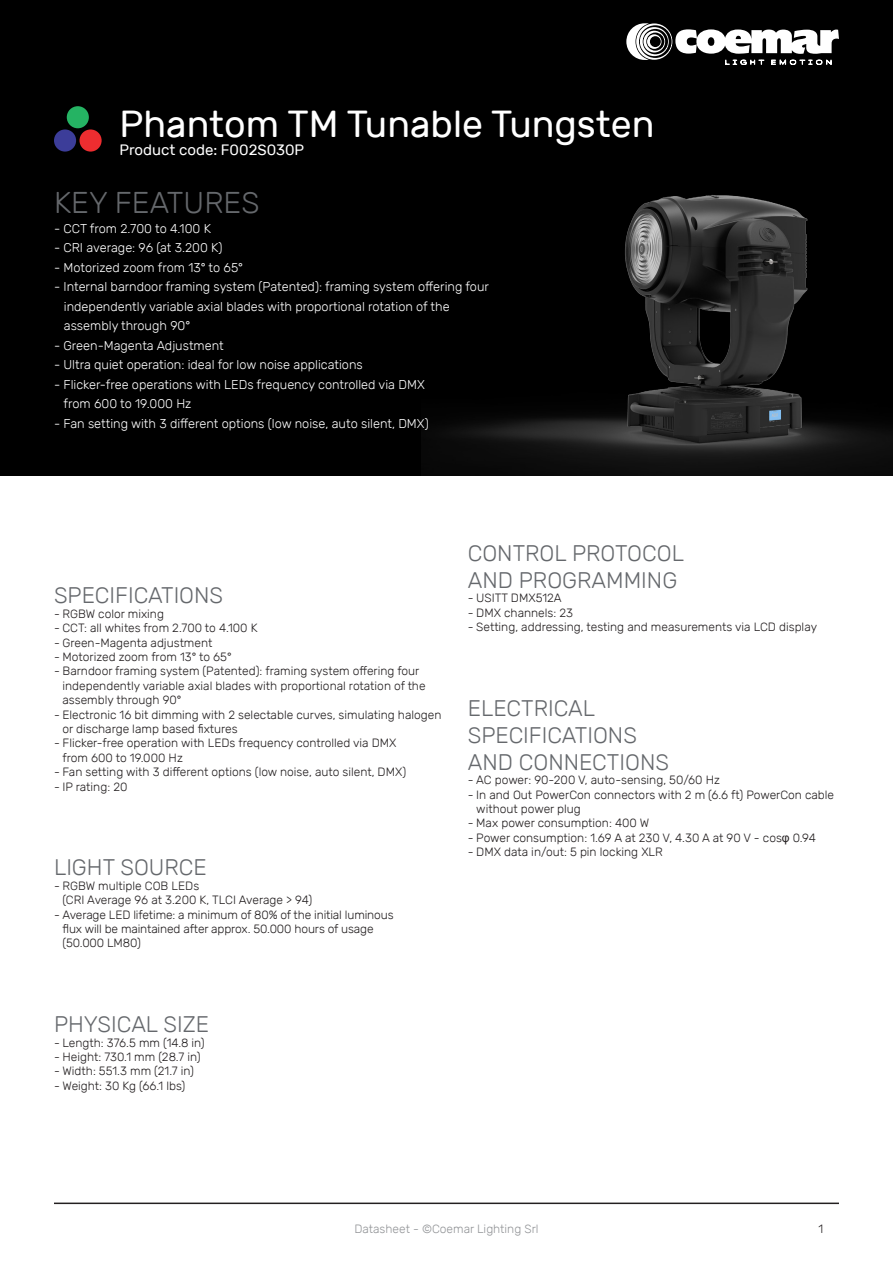
<style>
.page{position:relative;width:893px;height:1263px;background:#fff}
.page>*{position:absolute;margin:0;border:0;box-sizing:border-box;transform-origin:0 0}
.t1{font:37.5px "Rubik";color:#fff}
.t2{font:300 30px "Rubik";color:#65686c}
.t3{font:300 22.5px "Rubik";color:#65686c}
.t4{font:15px "Rubik";color:#fff}
.t5{font:300 12.75px/19.5px "Rubik";color:#fff}
.t6{font:300 12px/14.4px "Rubik";color:#231f20}
.t7{font:300 12px "Rubik";color:#939598}
.s1{font-family:"Arial";font-weight:400}
</style>
<div class="page">
<hr style="left:54px;top:1202px;width:785px;height:2px;background:#231f20">
<div style="left:0;top:0;width:893px;height:475px;background:#000"></div>
<svg style="left:626px;top:23px;width:213px;height:42px"></svg>
<img style="left:421px;top:195px;width:472px;height:281px">
<div style="left:67px;top:106px;width:22px;height:22px;background:#25b363;border-radius:50%"></div>
<div style="left:80px;top:129px;width:22px;height:23px;background:#ee2d30;border-radius:50%"></div>
<div style="left:54px;top:129px;width:22px;height:23px;background:#3c3d99;border-radius:50%"></div>
<p class="t1" style="left:119px;top:103px;width:537px">Phantom TM Tunable Tungsten</p>
<p class="t4" style="left:119px;top:141px;width:186px">Product code: F002S030P</p>
<p class="t2" style="left:54px;top:186px;width:207px">KEY FEATURES</p>
<p class="t5" style="left:54px;top:219px;width:158px">- CCT from 2.700 to 4.100 K</p>
<p class="t5" style="left:54px;top:238px;width:170px">- CRI average: 96 (at 3.200 K)</p>
<p class="t5" style="left:54px;top:258px;width:191px">- Motorized zoom from 13° to 65°</p>
<p class="t5" style="left:64px;top:277px;width:427px;text-indent:-10px">- Internal barndoor framing system (Patented): framing system offering four independently variable axial blades with proportional rotation of the assembly through 90°</p>
<p class="t5" style="left:54px;top:336px;width:171px">- Green-Magenta Adjustment</p>
<p class="t5" style="left:54px;top:355px;width:310px">- Ultra quiet operation: ideal for low noise applications</p>
<p class="t5" style="left:64px;top:375px;width:363px;text-indent:-10px">- Flicker-free operations with LEDs frequency controlled via DMX from 600 to 19.000 Hz</p>
<p class="t5" style="left:54px;top:414px;width:376px">- Fan setting with 3 different options (low noise, auto silent, DMX)</p>
<p class="t3" style="left:54px;top:583px;width:171px">SPECIFICATIONS</p>
<p class="t6" style="left:54px;top:606px;width:111px">- RGBW color mixing</p>
<p class="t6" style="left:54px;top:621px;width:205px">- CCT: all whites from 2.700 to 4.100 K</p>
<p class="t6" style="left:54px;top:635px;width:160px">- Green-Magenta adjustment</p>
<p class="t6" style="left:54px;top:650px;width:179px">- Motorized zoom from 13° to 65°</p>
<p class="t6" style="left:63px;top:664px;width:365px;text-indent:-9px">- Barndoor framing system (Patented): framing system offering four independently variable axial blades with proportional rotation of the assembly through 90°</p>
<p class="t6" style="left:63px;top:707px;width:380px;text-indent:-9px">- Electronic 16 bit dimming with 2 selectable curves, simulating halogen or discharge lamp based fixtures</p>
<p class="t6" style="left:63px;top:736px;width:336px;text-indent:-9px">- Flicker-free operation with LEDs frequency controlled via DMX from 600 to 19.000 Hz</p>
<p class="t6" style="left:54px;top:765px;width:354px">- Fan setting with 3 different options (low noise, auto silent, DMX)</p>
<p class="t6" style="left:54px;top:779px;width:75px">- IP rating: 20</p>
<p class="t3" style="left:54px;top:855px;width:154px">LIGHT SOURCE</p>
<p class="t6" style="left:63px;top:878px;width:251px;text-indent:-9px">- RGBW multiple COB LEDs<br>(CRI Average 96 at 3.200 K, TLCI Average &gt; 94)</p>
<p class="t6" style="left:63px;top:907px;width:333px;text-indent:-9px">- Average LED lifetime: a minimum of 80% of the initial luminous flux will be maintained after approx. 50.000 hours of usage (50.000 LM80)</p>
<p class="t3" style="left:54px;top:1012px;width:157px">PHYSICAL SIZE</p>
<p class="t6" style="left:54px;top:1035px;width:152px">- Length: 376.5 mm (14.8 in)</p>
<p class="t6" style="left:54px;top:1050px;width:148px">- Height: 730.1 mm (28.7 in)</p>
<p class="t6" style="left:54px;top:1064px;width:141px">- Width: 551.3 mm (21.7 in)</p>
<p class="t6" style="left:54px;top:1078px;width:133px">- Weight: 30 Kg (66.1 lbs)</p>
<p class="t3" style="left:468px;top:540px;width:218px">CONTROL PROTOCOL</p>
<p class="t3" style="left:468px;top:567px;width:211px">AND PROGRAMMING</p>
<p class="t6" style="left:468px;top:591px;width:95px">- USITT DMX512A</p>
<p class="t6" style="left:468px;top:605px;width:107px">- DMX channels: 23</p>
<p class="t6" style="left:468px;top:620px;width:351px">- Setting, addressing, testing and measurements via LCD display</p>
<p class="t3" style="left:468px;top:695px;width:129px">ELECTRICAL</p>
<p class="t3" style="left:468px;top:722px;width:171px">SPECIFICATIONS</p>
<p class="t3" style="left:468px;top:749px;width:203px">AND CONNECTIONS</p>
<p class="t6" style="left:468px;top:773px;width:254px">- AC power: 90-200 V, auto-sensing, 50/60 Hz</p>
<p class="t6" style="left:476px;top:787px;width:359px;text-indent:-9px">- In and Out PowerCon connectors with 2 m (6.6 ft) PowerCon cable without power plug</p>
<p class="t6" style="left:468px;top:816px;width:183px">- Max power consumption: 400 W</p>
<p class="t6" style="left:468px;top:830px;width:350px">- Power consumption: 1.69 A at 230 V, 4.30 A at 90 V - cos<span class="s1">φ</span> 0.94</p>
<p class="t6" style="left:468px;top:845px;width:197px">- DMX data in/out: 5 pin locking XLR</p>
<p class="t7" style="left:354px;top:1222px;width:186px">Datasheet - ©Coemar Lighting Srl</p>
<p class="t6" style="left:819px;top:1222px;width:6px">1</p>
</div>
